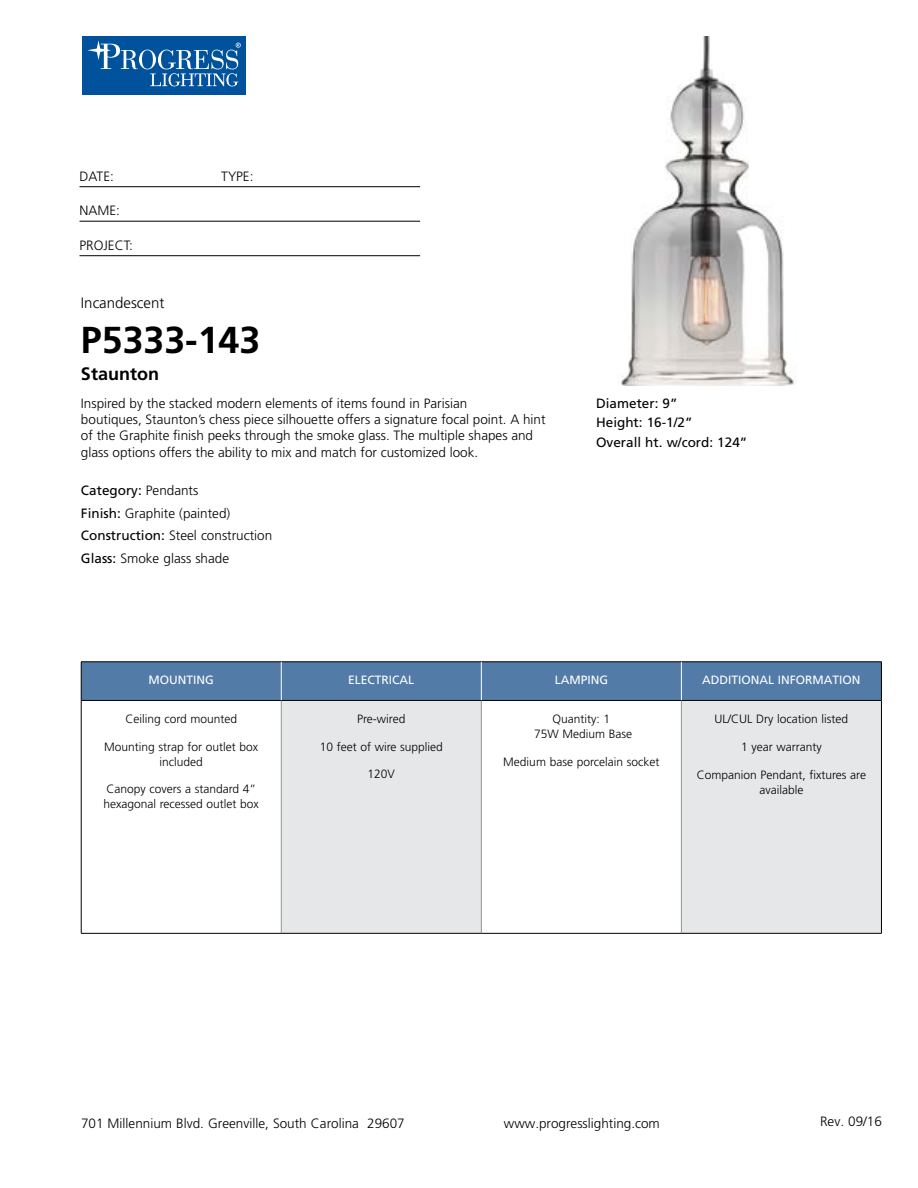
<style>
.page{position:relative;width:918px;height:1188px;background:#fff}
.page>*{position:absolute;margin:0;border:0;box-sizing:border-box;transform-origin:0 0}
.t1{font:700 37.5px "Frutiger LT Std";color:#000}
.t2{font:700 18px "Frutiger LT Std";color:#000}
.t3{font:300 15px "Frutiger LT Std";color:#000}
.t4{font:300 13.5px/16.2px "Frutiger LT Std";color:#000}
.t5{font:13.5px/19.5px "Frutiger LT Std";color:#000}
.t6{font:300 12px/15px "Frutiger LT Std";color:#000;text-align:center}
.t7{font:12px "Frutiger LT Std";color:#fff}
.s1{font-weight:400}
</style>
<div class="page">
<div style="left:82px;top:36px;width:164px;height:59px;background:#00529c"></div>
<svg style="left:139px;top:50px;width:17px;height:19px"></svg>
<div style="left:142px;top:50px;width:11px;height:19px;background:#00529c;border-radius:50%"></div>
<svg style="left:87px;top:40px;width:51px;height:29px"></svg>
<svg style="left:150px;top:43px;width:91px;height:43px"></svg>
<hr style="left:80px;top:186px;width:340px;height:1px;background:#000">
<hr style="left:80px;top:221px;width:340px;height:1px;background:#000">
<hr style="left:80px;top:255px;width:340px;height:1px;background:#000">
<div style="left:82px;top:663px;width:799px;height:37px;background:#527ba8"></div>
<div style="left:281px;top:700px;width:200px;height:233px;background:#e6e7e8"></div>
<div style="left:681px;top:700px;width:200px;height:233px;background:#e6e7e8"></div>
<hr style="left:281px;top:701px;width:1px;height:232px;background:#939598">
<hr style="left:481px;top:701px;width:1px;height:232px;background:#939598">
<hr style="left:681px;top:701px;width:1px;height:232px;background:#939598">
<hr style="left:81px;top:700px;width:200px;height:1px;background:#000">
<hr style="left:281px;top:700px;width:200px;height:1px;background:#000">
<hr style="left:481px;top:700px;width:200px;height:1px;background:#000">
<hr style="left:681px;top:700px;width:200px;height:1px;background:#000">
<hr style="left:81px;top:933px;width:200px;height:1px;background:#000">
<hr style="left:281px;top:933px;width:200px;height:1px;background:#000">
<hr style="left:481px;top:933px;width:200px;height:1px;background:#000">
<hr style="left:681px;top:933px;width:201px;height:1px;background:#000">
<hr style="left:81px;top:662px;width:200px;height:1px;background:#000">
<hr style="left:81px;top:662px;width:1px;height:38px;background:#000">
<hr style="left:281px;top:662px;width:200px;height:1px;background:#000">
<hr style="left:481px;top:662px;width:200px;height:1px;background:#000">
<hr style="left:681px;top:662px;width:201px;height:1px;background:#000">
<hr style="left:881px;top:662px;width:1px;height:38px;background:#000">
<hr style="left:81px;top:700px;width:1px;height:233px;background:#000">
<hr style="left:881px;top:700px;width:1px;height:233px;background:#000">
<hr style="left:281px;top:662px;width:1px;height:38px;background:#fff">
<hr style="left:681px;top:662px;width:1px;height:38px;background:#fff">
<hr style="left:481px;top:662px;width:1px;height:38px;background:#fff">
<img style="left:621px;top:36px;width:173px;height:349px">
<p class="t4" style="left:80px;top:169px;width:36px">DATE:</p>
<p class="t4" style="left:221px;top:169px;width:34px">TYPE:</p>
<p class="t4" style="left:80px;top:204px;width:42px">NAME:</p>
<p class="t4" style="left:80px;top:238px;width:55px">PROJECT:</p>
<p class="t3" style="left:81px;top:296px;width:85px">Incandescent</p>
<h1 class="t1" style="left:81px;top:318px;width:181px">P5333-143</h1>
<h2 class="t2" style="left:81px;top:363px;width:80px">Staunton</h2>
<p class="t4" style="left:81px;top:396px;width:466px">Inspired by the stacked modern elements of items found in Parisian<br>boutiques, Staunton’s chess piece silhouette offers a signature focal point. A hint of the Graphite finish peeks through the smoke glass. The multiple shapes and glass options offers the ability to mix and match for customized look.</p>
<p class="t4" style="left:81px;top:480px;width:193px;line-height:22.5px"><span class="s1">Category:</span> Pendants<br><span class="s1">Finish:</span> Graphite (painted)<br><span class="s1">Construction:</span> Steel construction<br><span class="s1">Glass:</span> Smoke glass shade</p>
<p class="t5" style="left:596px;top:394px;width:153px">Diameter: 9”<br>Height: 16-1/2”<br>Overall ht. w/cord: 124”</p>
<p class="t7" style="left:149px;top:675px;width:67px">MOUNTING</p>
<p class="t7" style="left:348px;top:675px;width:68px">ELECTRICAL</p>
<p class="t7" style="left:555px;top:675px;width:55px">LAMPING</p>
<p class="t7" style="left:702px;top:675px;width:160px">ADDITIONAL INFORMATION</p>
<p class="t6" style="left:125px;top:712px;width:113px">Ceiling cord mounted</p>
<p class="t6" style="left:104px;top:740px;width:156px">Mounting strap for outlet box included</p>
<p class="t6" style="left:104px;top:783px;width:157px;text-align:left">Canopy covers a standard 4” hexagonal recessed outlet box</p>
<p class="t6" style="left:357px;top:712px;width:50px">Pre-wired</p>
<p class="t6" style="left:320px;top:740px;width:125px">10 feet of wire supplied</p>
<p class="t6" style="left:368px;top:768px;width:29px">120V</p>
<p class="t6" style="left:715px;top:712px;width:135px">UL/CUL Dry location listed</p>
<p class="t6" style="left:741px;top:740px;width:82px">1 year warranty</p>
<p class="t6" style="left:697px;top:768px;width:171px">Companion Pendant, fixtures are available</p>
<p class="t6" style="left:534px;top:712px;width:100px">Quantity: 1<br>75W Medium Base</p>
<p class="t6" style="left:503px;top:755px;width:158px">Medium base porcelain socket</p>
<p class="t4" style="left:81px;top:1116px;width:325px">701 Millennium Blvd. Greenville, South Carolina 29607</p>
<p class="t4" style="left:504px;top:1116px;width:158px">www.progresslighting.com</p>
<p class="t4" style="left:820px;top:1114px;width:63px">Rev. 09/16</p>
</div>
